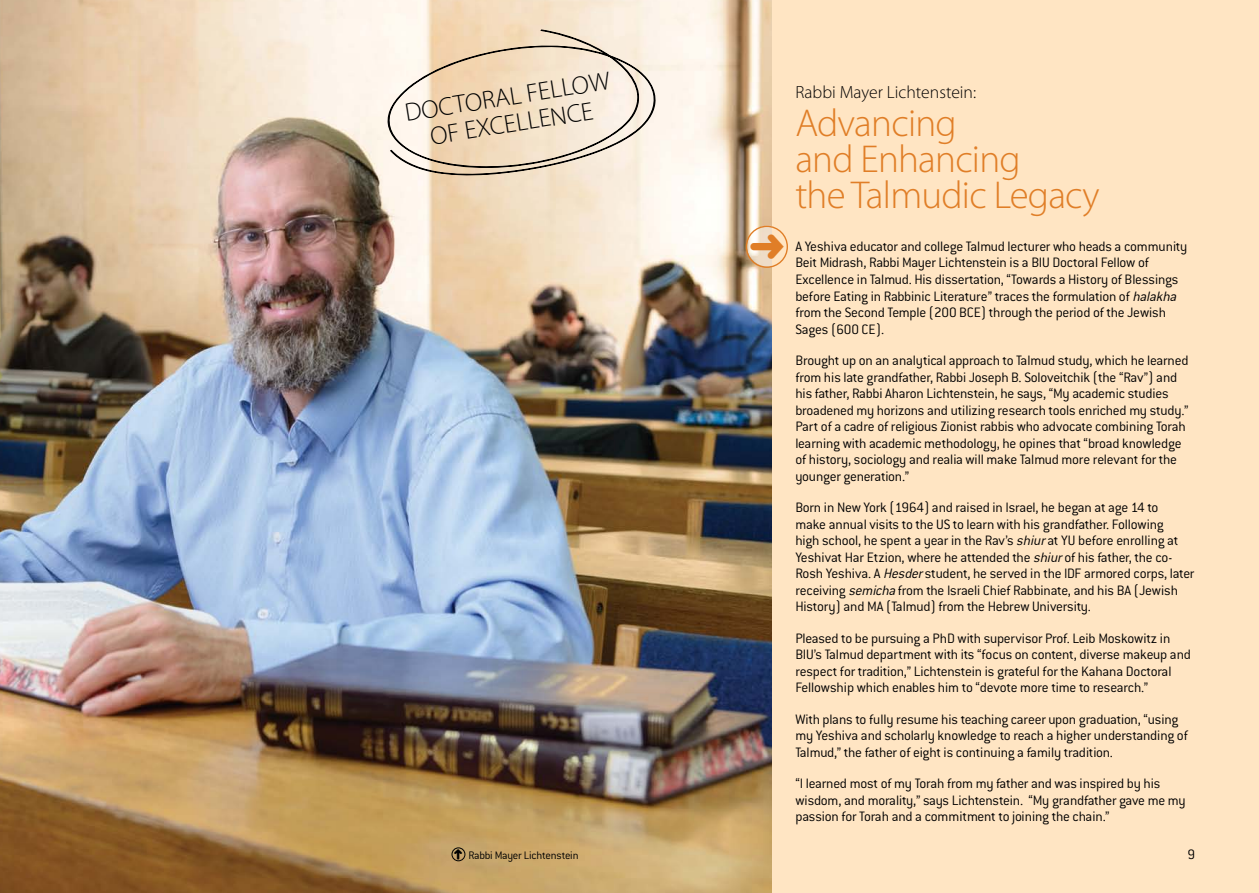
<style>
.page{position:relative;width:1259px;height:893px;background:#fff}
.page>*{position:absolute;margin:0;border:0;box-sizing:border-box;transform-origin:0 0}
.t1{font:300 39px/36px "Myriad Pro";letter-spacing:-.02em;color:#e07e27}
.t2{font:300 25.65px/27.2px "Myriad Pro";color:#000;text-align:center}
.t3{font:300 17.7px "Myriad Pro";color:#000}
.t4{font:300 15px/16.5px "Conduit ITC";letter-spacing:-.015em;color:#000}
.t5{font:300 12px "Conduit ITC";letter-spacing:-.02em;color:#000}
.s1{font-style:italic}
</style>
<div class="page">
<img style="left:0;top:0;width:772px;height:893px">
<svg style="left:747px;top:226px;width:41px;height:40px"></svg>
<div style="left:772px;top:0;width:487px;height:893px;background:#ffe5c3"></div>
<div style="left:452px;top:848px;width:13px;height:13px;border:1px solid #000;border-radius:50%"></div>
<div style="left:746px;top:226px;width:42px;height:42px;border:1px solid #e07e27;border-radius:50%"></div>
<svg style="left:386px;top:30px;width:270px;height:146px;background:#ebdac5"></svg>
<svg style="left:454px;top:849px;width:8px;height:10px"></svg>
<svg style="left:750px;top:233px;width:34px;height:25px"></svg>
<h2 class="t2" style="left:403px;top:99px;width:209px;rotate:-9deg">DOCTORAL FELLOW<br>OF EXCELLENCE</h2>
<p class="t3" style="left:795px;top:82px;width:182px">Rabbi Mayer Lichtenstein:</p>
<h1 class="t1" style="left:795px;top:104px;width:306px">Advancing<br>and Enhancing<br>the Talmudic Legacy</h1>
<p class="t4" style="left:795px;top:238px;width:393px">A Yeshiva educator and college Talmud lecturer who heads a community Beit Midrash, Rabbi Mayer Lichtenstein is a BIU Doctoral Fellow of Excellence in Talmud. His dissertation, “Towards a History of Blessings before Eating in Rabbinic Literature” traces the formulation of <span class="s1">halakha </span>from the Second Temple (200 BCE) through the period of the Jewish Sages (600 CE).</p>
<p class="t4" style="left:795px;top:352px;width:394px">Brought up on an analytical approach to Talmud study, which he learned from his late grandfather, Rabbi Joseph B. Soloveitchik (the “Rav”) and his father, Rabbi Aharon Lichtenstein, he says, “My academic studies broadened my horizons and utilizing research tools enriched my study.” Part of a cadre of religious Zionist rabbis who advocate combining Torah learning with academic methodology, he opines that “broad knowledge of history, sociology and realia will make Talmud more relevant for the younger generation.”</p>
<p class="t4" style="left:795px;top:499px;width:400px">Born in New York (1964) and raised in Israel, he began at age 14 to<br>make annual visits to the US to learn with his grandfather. Following<br>high school, he spent a year in the Rav’s <span class="s1">shiur</span>at YU before enrolling at Yeshivat Har Etzion, where he attended the <span class="s1">shiur</span>of his father, the co-Rosh Yeshiva. A <span class="s1">Hesder</span>student, he served in the IDF armored corps, later receiving <span class="s1">semicha</span> from the Israeli Chief Rabbinate, and his BA (Jewish History) and MA (Talmud) from the Hebrew University.</p>
<p class="t4" style="left:795px;top:630px;width:397px">Pleased to be pursuing a PhD with supervisor Prof. Leib Moskowitz in BIU’s Talmud department with its “focus on content, diverse makeup and respect for tradition,” Lichtenstein is grateful for the Kahana Doctoral Fellowship which enables him to “devote more time to research.”</p>
<p class="t4" style="left:795px;top:711px;width:394px">With plans to fully resume his teaching career upon graduation, “using my Yeshiva and scholarly knowledge to reach a higher understanding of<br>Talmud,” the father of eight is continuing a family tradition.</p>
<p class="t4" style="left:795px;top:775px;width:392px">“I learned most of my Torah from my father and was inspired by his wisdom, and morality,” says Lichtenstein. “My grandfather gave me my passion for Torah and a commitment to joining the chain.”</p>
<p class="t5" style="left:468px;top:848px;width:112px">Rabbi Mayer Lichtenstein</p>
<p class="t4" style="left:1187px;top:846px;width:9px">9</p>
</div>
